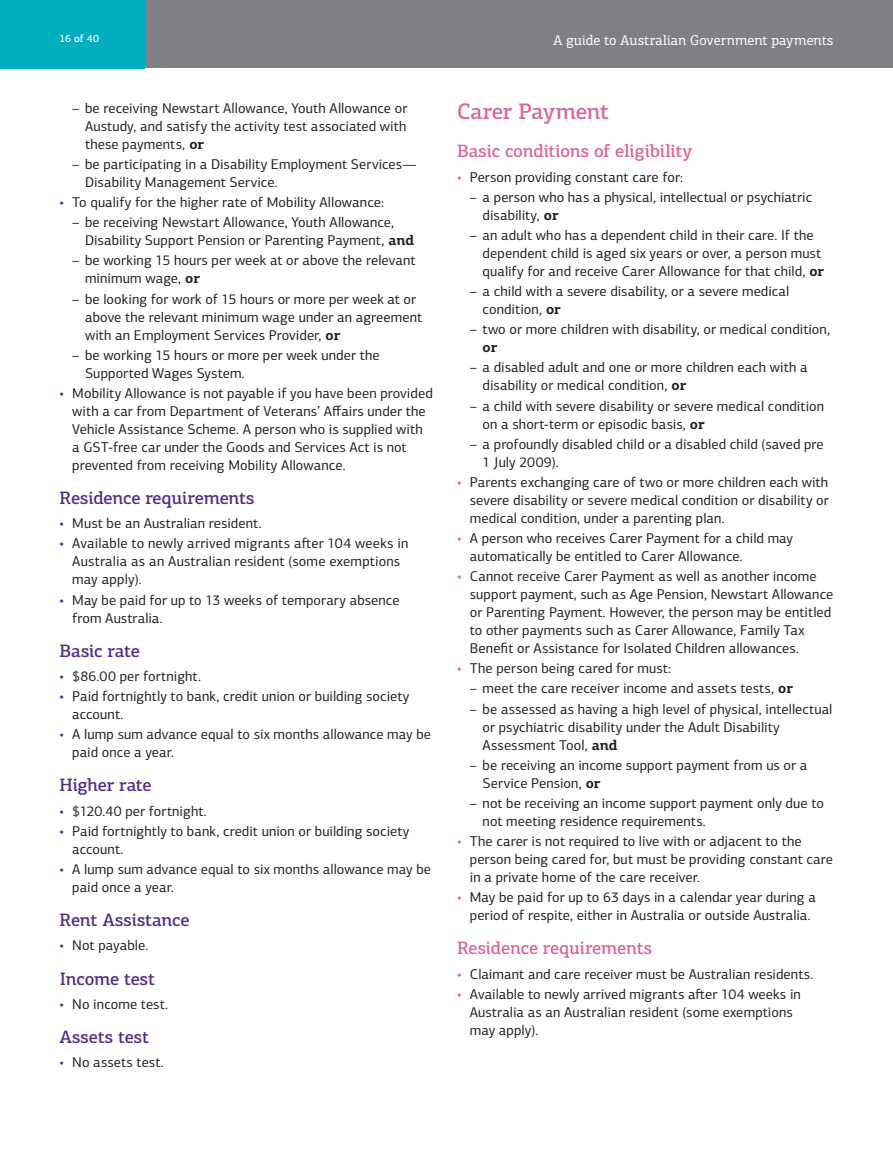
<style>
.page{position:relative;width:893px;height:1170px;background:#fff}
.page>*{position:absolute;margin:0;border:0;box-sizing:border-box;transform-origin:0 0}
.t1{font:500 22.5px "PF Centro Slab Pro";letter-spacing:-.01em;color:#da669c}
.t2{font:500 18px "PF Centro Slab Pro";letter-spacing:-.01em;color:#522e86}
.t3{font:500 18px "PF Centro Slab Pro";letter-spacing:-.015em;color:#da669c}
.t4{font:14.25px/18px "PF Centro Sans Pro";letter-spacing:.005em;color:#231f20}
.t5{font:14.25px "PF Centro Slab Pro";color:#fff}
.t6{font:700 14.25px "PF Centro Slab Pro";color:#231f20}
.t7{font:500 10.5px "PF Centro Slab Pro";color:#fff}
.s1{font-family:"PF Centro Slab Pro";font-weight:700}
.s2{color:#522e86}
.s3{color:#da669c}
</style>
<div class="page">
<div style="left:0;top:0;width:893px;height:68px;background:#7e8083"></div>
<div style="left:0;top:0;width:145px;height:68px;background:#00adbc"></div>
<p class="t7" style="left:60px;top:32px;width:41px">16 of 40</p>
<p class="t5" style="left:553px;top:31px;width:282px">A guide to Australian Government payments</p>
<p class="t4" style="left:85px;top:99px;width:324px;text-align:justify;text-indent:-13px">– be receiving Newstart Allowance, Youth Allowance or Austudy, and satisfy the activity test associated with these payments, <span class="s1">or</span></p>
<p class="t4" style="left:85px;top:155px;width:333px;text-indent:-13px">– be participating in a Disability Employment Services—<br>Disability Management Service.</p>
<p class="t4" style="left:60px;top:193px;width:326px"><span class="s2">•</span> To qualify for the higher rate of Mobility Allowance:</p>
<p class="t4" style="left:85px;top:213px;width:331px;text-indent:-13px">– be receiving Newstart Allowance, Youth Allowance,<br>Disability Support Pension or Parenting Payment, <span class="s1">and</span></p>
<p class="t4" style="left:85px;top:251px;width:332px;text-indent:-13px">– be working 15 hours per week at or above the relevant minimum wage, <span class="s1">or</span></p>
<p class="t4" style="left:85px;top:289px;width:339px;text-indent:-13px">– be looking for work of 15 hours or more per week at or above the relevant minimum wage under an agreement with an Employment Services Provider, <span class="s1">or</span></p>
<p class="t4" style="left:85px;top:346px;width:296px;text-indent:-13px">– be working 15 hours or more per week under the<br>Supported Wages System.</p>
<p class="t4" style="left:72px;top:384px;width:362px;text-indent:-13px"><span class="s2">•</span> Mobility Allowance is not payable if you have been provided with a car from Department of Veterans’ Affairs under the Vehicle Assistance Scheme. A person who is supplied with a GST-free car under the Goods and Services Act is not prevented from receiving Mobility Allowance.</p>
<p class="t2" style="left:60px;top:486px;width:197px">Residence requirements</p>
<p class="t4" style="left:60px;top:514px;width:204px"><span class="s2">•</span> Must be an Australian resident.</p>
<p class="t4" style="left:72px;top:534px;width:338px;text-indent:-13px"><span class="s2">•</span> Available to newly arrived migrants after 104 weeks in<br>Australia as an Australian resident (some exemptions may apply).</p>
<p class="t4" style="left:72px;top:590px;width:329px;text-indent:-13px"><span class="s2">•</span> May be paid for up to 13 weeks of temporary absence from Australia.</p>
<p class="t2" style="left:60px;top:639px;width:82px">Basic rate</p>
<p class="t4" style="left:60px;top:667px;width:143px"><span class="s2">•</span> $86.00 per fortnight.</p>
<p class="t4" style="left:72px;top:687px;width:339px;text-indent:-13px"><span class="s2">•</span> Paid fortnightly to bank, credit union or building society account.</p>
<p class="t4" style="left:72px;top:725px;width:360px;text-indent:-13px"><span class="s2">•</span> A lump sum advance equal to six months allowance may be paid once a year.</p>
<p class="t2" style="left:60px;top:774px;width:94px">Higher rate</p>
<p class="t4" style="left:60px;top:801px;width:149px"><span class="s2">•</span> $120.40 per fortnight.</p>
<p class="t4" style="left:72px;top:822px;width:339px;text-indent:-13px"><span class="s2">•</span> Paid fortnightly to bank, credit union or building society account.</p>
<p class="t4" style="left:72px;top:860px;width:360px;text-indent:-13px"><span class="s2">•</span> A lump sum advance equal to six months allowance may be paid once a year.</p>
<p class="t2" style="left:60px;top:908px;width:132px">Rent Assistance</p>
<p class="t4" style="left:60px;top:936px;width:90px"><span class="s2">•</span> Not payable.</p>
<p class="t2" style="left:60px;top:967px;width:97px">Income test</p>
<p class="t4" style="left:60px;top:994px;width:110px"><span class="s2">•</span> No income test.</p>
<p class="t2" style="left:60px;top:1025px;width:91px">Assets test</p>
<p class="t4" style="left:60px;top:1053px;width:106px"><span class="s2">•</span> No assets test.</p>
<h1 class="t1" style="left:457px;top:97px;width:153px">Carer Payment</h1>
<p class="t3" style="left:457px;top:140px;width:237px">Basic conditions of eligibility</p>
<p class="t4" style="left:457px;top:168px;width:228px"><span class="s3">•</span> Person providing constant care for:</p>
<p class="t4" style="left:483px;top:188px;width:331px;text-indent:-13px">– a person who has a physical, intellectual or psychiatric disability, <span class="s1">or</span></p>
<p class="t4" style="left:483px;top:226px;width:343px;text-indent:-13px">– an adult who has a dependent child in their care. If the dependent child is aged six years or over, a person must qualify for and receive Carer Allowance for that child, <span class="s1">or</span></p>
<p class="t4" style="left:483px;top:282px;width:308px;text-indent:-13px">– a child with a severe disability, or a severe medical condition, <span class="s1">or</span></p>
<p class="t4" style="left:470px;top:320px;width:362px">– two or more children with disability, or medical condition,</p>
<p class="t6" style="left:483px;top:338px;width:16px">or</p>
<p class="t4" style="left:483px;top:358px;width:326px;text-indent:-13px">– a disabled adult and one or more children each with a disability or medical condition, <span class="s1">or</span></p>
<p class="t4" style="left:483px;top:396px;width:343px;text-indent:-13px">– a child with severe disability or severe medical condition on a short-term or episodic basis, <span class="s1">or</span></p>
<p class="t4" style="left:483px;top:435px;width:343px;text-indent:-13px">– a profoundly disabled child or a disabled child (saved pre<br>1 July 2009).</p>
<p class="t4" style="left:470px;top:473px;width:360px;text-align:justify;text-indent:-13px"><span class="s3">•</span> Parents exchanging care of two or more children each with severe disability or severe medical condition or disability or medical condition, under a parenting plan.</p>
<p class="t4" style="left:470px;top:529px;width:325px;text-indent:-13px"><span class="s3">•</span> A person who receives Carer Payment for a child may automatically be entitled to Carer Allowance.</p>
<p class="t4" style="left:470px;top:567px;width:365px;text-indent:-13px"><span class="s3">•</span> Cannot receive Carer Payment as well as another income support payment, such as Age Pension, Newstart Allowance or Parenting Payment. However, the person may be entitled to other payments such as Carer Allowance, Family Tax Benefit or Assistance for Isolated Children allowances.</p>
<p class="t4" style="left:457px;top:659px;width:216px"><span class="s3">•</span> The person being cared for must:</p>
<p class="t4" style="left:470px;top:679px;width:324px">– meet the care receiver income and assets tests, <span class="s1">or</span></p>
<p class="t4" style="left:483px;top:699px;width:351px;text-indent:-13px">– be assessed as having a high level of physical, intellectual or psychiatric disability under the Adult Disability<br>Assessment Tool, <span class="s1">and</span></p>
<p class="t4" style="left:483px;top:755px;width:326px;text-indent:-13px">– be receiving an income support payment from us or a<br>Service Pension, <span class="s1">or</span></p>
<p class="t4" style="left:483px;top:793px;width:343px;text-indent:-13px">– not be receiving an income support payment only due to not meeting residence requirements.</p>
<p class="t4" style="left:470px;top:832px;width:365px;text-indent:-13px"><span class="s3">•</span> The carer is not required to live with or adjacent to the person being cared for, but must be providing constant care in a private home of the care receiver.</p>
<p class="t4" style="left:457px;top:888px;width:360px;text-align:center"><span class="s3">•</span> May be paid for up to 63 days in a calendar year during a period of respite, either in Australia or outside Australia.</p>
<p class="t3" style="left:457px;top:936px;width:197px">Residence requirements</p>
<p class="t4" style="left:457px;top:964px;width:358px"><span class="s3">•</span> Claimant and care receiver must be Australian residents.</p>
<p class="t4" style="left:470px;top:984px;width:333px;text-indent:-13px"><span class="s3">•</span> Available to newly arrived migrants after 104 weeks in<br>Australia as an Australian resident (some exemptions may apply).</p>
</div>
